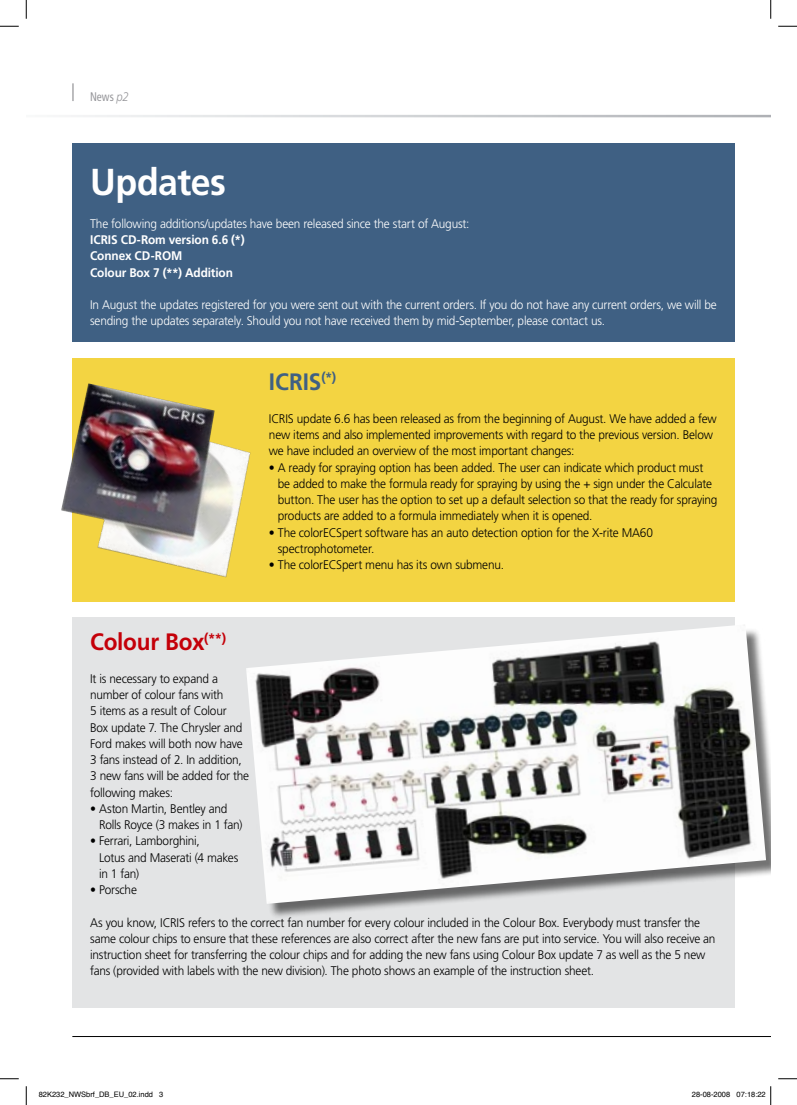
<style>
.page{position:relative;width:797px;height:1105px;background:#fff}
.page>*{position:absolute;margin:0;border:0;box-sizing:border-box;transform-origin:0 0}
.t1{font:700 37.5px "Frutiger LT Std";letter-spacing:-.015em;color:#fff;scale:.95 1}
.t2{font:700 23.75px "Frutiger LT Std";letter-spacing:-.01em;color:#c40009;scale:.95 1}
.t3{font:700 23.75px "Frutiger LT Std";color:#3f6083;scale:.95 1}
.t4{font:300 12.5px/16.2px "Frutiger LT Std";letter-spacing:-.015em;color:#000;scale:.95 1}
.t5{font:300 12.5px/16.2px "Frutiger LT Std";letter-spacing:-.015em;color:#fff;scale:.95 1}
.t6{font:700 12.5px "Frutiger LT Std";letter-spacing:-.01em;color:#fff;scale:.95 1}
.t7{font:condensed 12.5px "Frutiger LT Std";color:#96969a;scale:.9 1}
.t8{font:7.5px "Helvetica";color:#000}
.s1{font-weight:300;font-style:italic;font-stretch:normal}
</style>
<div class="page">
<div style="left:72px;top:358px;width:663px;height:244px;background:#f3d442"></div>
<svg style="left:72px;top:83px;width:2px;height:18px"></svg>
<hr style="left:72px;top:1036px;width:698px;height:1px;background:#000">
<img style="left:61px;top:383px;width:189px;height:194px">
<div style="left:72px;top:618px;width:663px;height:390px;background:#e3e4e5"></div>
<div style="left:72px;top:143px;width:663px;height:199px;background:#3f6083"></div>
<div style="left:248px;top:626px;width:522px;height:293px;background:#000;opacity:.55"></div>
<img style="left:246px;top:625px;width:520px;height:279px">
<svg style="left:0;top:25px;width:19px;height:2px"></svg>
<svg style="left:778px;top:25px;width:19px;height:2px"></svg>
<svg style="left:0;top:1078px;width:19px;height:1px"></svg>
<svg style="left:778px;top:1078px;width:19px;height:1px"></svg>
<svg style="left:25px;top:0;width:2px;height:19px"></svg>
<svg style="left:25px;top:1086px;width:2px;height:19px"></svg>
<svg style="left:770px;top:0;width:1px;height:19px"></svg>
<svg style="left:770px;top:1086px;width:1px;height:19px"></svg>
<p class="t7" style="left:90px;top:89px;width:44px">News <span class="s1">p2</span></p>
<p class="t1" style="left:90px;top:160px;width:144px">Updates</p>
<p class="t5" style="left:90px;top:216px;width:401px">The following additions/updates have been released since the start of August:</p>
<p class="t6" style="left:90px;top:232px;width:164px">ICRIS CD-Rom version 6.6 (*)</p>
<p class="t6" style="left:90px;top:249px;width:99px">Connex CD-ROM</p>
<p class="t6" style="left:90px;top:265px;width:152px">Colour Box 7 (**) Addition</p>
<p class="t5" style="left:90px;top:297px;width:661px">In August the updates registered for you were sent out with the current orders. If you do not have any current orders, we will be sending the updates separately. Should you not have received them by mid-September, please contact us.</p>
<p class="t2" style="left:90px;top:628px;width:144px">Colour Box<sup>(**)</sup></p>
<p class="t3" style="left:269px;top:368px;width:72px">ICRIS<sup>(*)</sup></p>
<p class="t4" style="left:269px;top:411px;width:473px">ICRIS update 6.6 has been released as from the beginning of August. We have added a few new items and also implemented improvements with regard to the previous version. Below we have included an overview of the most important changes:</p>
<p class="t4" style="left:278px;top:459px;width:464px;text-indent:-9px">• A ready for spraying option has been added. The user can indicate which product must be added to make the formula ready for spraying by using the + sign under the Calculate button. The user has the option to set up a default selection so that the ready for spraying products are added to a formula immediately when it is opened.</p>
<p class="t4" style="left:278px;top:524px;width:396px;text-indent:-9px">• The colorECSpert software has an auto detection option for the X-rite MA60 spectrophotometer.</p>
<p class="t4" style="left:269px;top:557px;width:249px">• The colorECSpert menu has its own submenu.</p>
<p class="t4" style="left:90px;top:671px;width:169px">It is necessary to expand a number of colour fans with<br>5 items as a result of Colour<br>Box update 7. The Chrysler and<br>Ford makes will both now have<br>3 fans instead of 2. In addition,<br>3 new fans will be added for the following makes:</p>
<p class="t4" style="left:99px;top:801px;width:153px;text-indent:-9px">• Aston Martin, Bentley and<br>Rolls Royce (3 makes in 1 fan)</p>
<p class="t4" style="left:99px;top:833px;width:148px;text-indent:-9px">• Ferrari, Lamborghini,<br>Lotus and Maserati (4 makes in 1 fan)</p>
<p class="t4" style="left:90px;top:882px;width:51px">• Porsche</p>
<p class="t4" style="left:90px;top:914px;width:660px">As you know, ICRIS refers to the correct fan number for every colour included in the Colour Box. Everybody must transfer the same colour chips to ensure that these references are also correct after the new fans are put into service. You will also receive an instruction sheet for transferring the colour chips and for adding the new fans using Colour Box update 7 as well as the 5 new fans (provided with labels with the new division). The photo shows an example of the instruction sheet.</p>
<p class="t8" style="left:39px;top:1089px;width:126px">82K232_NWSbrf_DB_EU_02.indd 3</p>
<p class="t8" style="left:692px;top:1089px;width:75px">28-08-2008 07:18:22</p>
</div>
